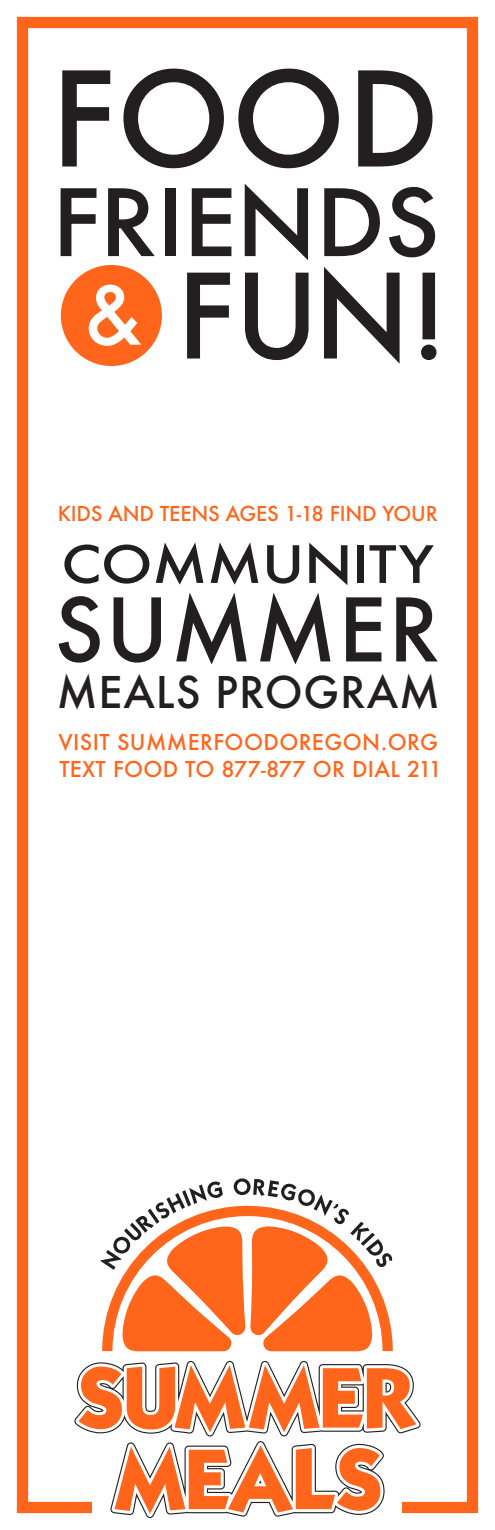
<style>
.page{position:relative;width:495px;height:1530px;background:#fff}
.page>*{position:absolute;margin:0;border:0;box-sizing:border-box;transform-origin:0 0}
.t1{font:500 127.5px "Futura";color:#231f20}
.t2{font:500 90px "Futura";letter-spacing:-.01em;color:#231f20;scale:1.06 1}
.t3{font:500 85px "Futura";letter-spacing:.025em;color:#231f20}
.t4{font:500 50px "Futura";letter-spacing:-.005em;color:#231f20;scale:1.15 1}
.t5{font:500 42.5px "Futura";letter-spacing:.02em;color:#231f20}
.t6{font:500 21.25px/27px "Futura";letter-spacing:.02em;color:#ff661c}
.t7{font:500 20px "Futura";letter-spacing:-.01em;color:#ff661c}
</style>
<div class="page">
<div style="left:17px;top:17px;width:461px;height:1496px;background:#fff;border:11px solid #ff661c"></div>
<svg style="left:187px;top:273px;width:43px;height:86px"></svg>
<svg style="left:245px;top:273px;width:64px;height:87px"></svg>
<svg style="left:324px;top:267px;width:76px;height:97px"></svg>
<svg style="left:421px;top:273px;width:16px;height:87px"></svg>
<svg style="left:61px;top:265px;width:101px;height:101px"></svg>
<svg style="left:100px;top:1178px;width:292px;height:173px"></svg>
<svg style="left:74px;top:1361px;width:347px;height:157px"></svg>
<h1 class="t1" style="left:51px;top:32px;width:390px">FOOD</h1>
<h2 class="t2" style="left:52px;top:161px;width:367px">FRIENDS</h2>
<p class="t7" style="left:58px;top:500px;width:382px">KIDS AND TEENS AGES 1-18 FIND YOUR</p>
<h3 class="t4" style="left:61px;top:530px;width:325px">COMMUNITY</h3>
<h3 class="t3" style="left:54px;top:572px;width:387px">SUMMER</h3>
<h3 class="t5" style="left:57px;top:663px;width:384px">MEALS PROGRAM</h3>
<p class="t6" style="left:58px;top:728px;width:385px">VISIT SUMMERFOODOREGON.ORG<br>TEXT FOOD TO 877-877 OR DIAL 211</p>
</div>
